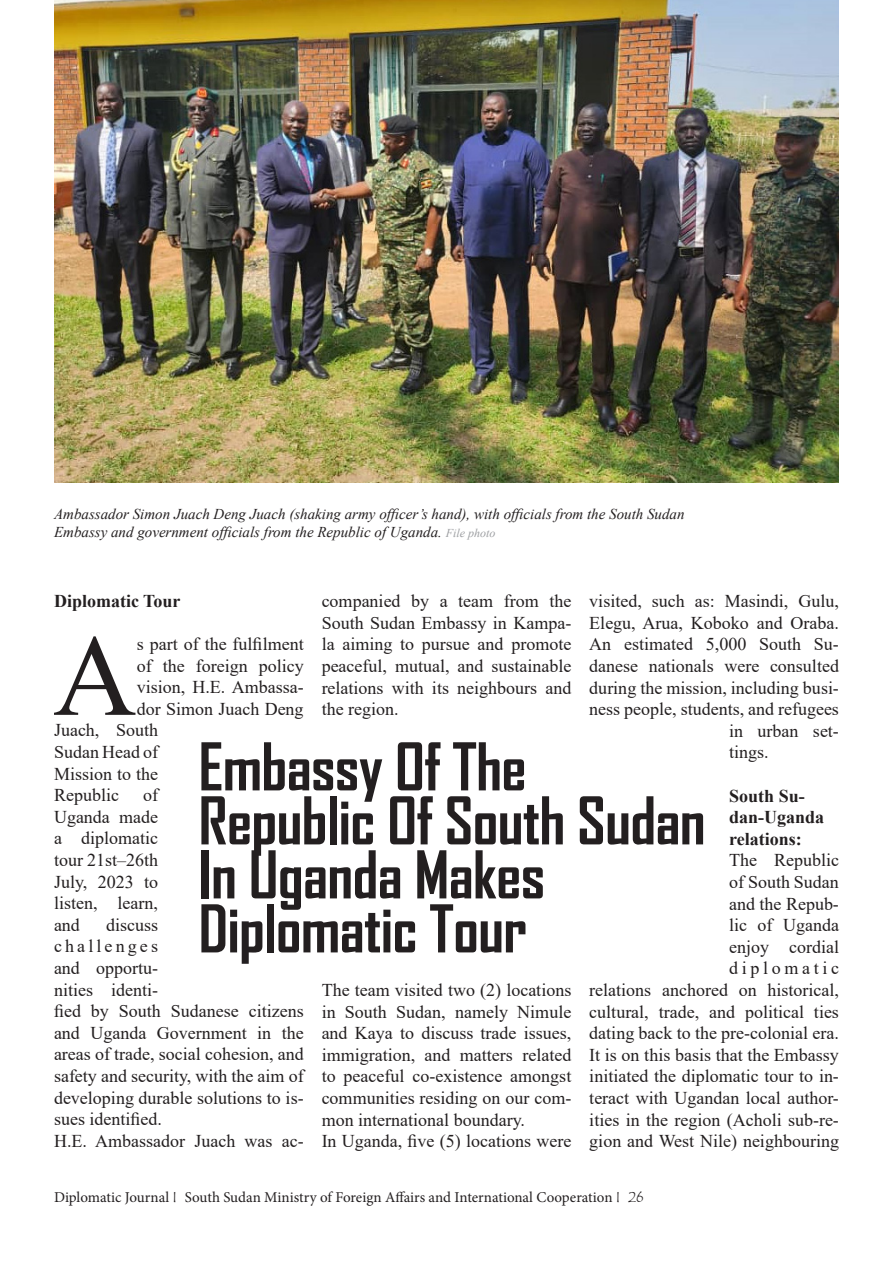
<style>
.page{position:relative;width:893px;height:1263px;background:#fff}
.page>*{position:absolute;margin:0;border:0;box-sizing:border-box;transform-origin:0 0}
.t1{font:115.8px "Times New Roman";color:#231f20}
.t2{font:700 63px/54px "Agency FB";letter-spacing:-.01em;color:#231f20}
.t3{font:18px/21.6px "Times New Roman";color:#231f20;text-align:justify}
.t4{font:700 18px/21.6px "Times New Roman";color:#231f20}
.t5{font:italic 15px/18px "Times New Roman";color:#231f20}
.t6{font:15px "Minion Pro";letter-spacing:-.005em;color:#231f20}
.s1{font-size:12px;color:#9d9fa2}
.s2{font-family:"Tempus Sans ITC"}
</style>
<div class="page">
<img style="left:54px;top:0;width:785px;height:482px">
<p class="t5" style="left:54px;top:504px;width:632px">Ambassador Simon Juach Deng Juach (shaking army officer’s hand), with officials from the South Sudan<br>Embassy and government officials from the Republic of Uganda. <span class="s1">File photo</span></p>
<p class="t3" style="left:322px;top:590px;width:251px">companied by a team from the South Sudan Embassy in Kampa&shy;la aiming to pursue and promote peaceful, mutual, and sustainable relations with its neighbours and the region.</p>
<p class="t3" style="left:589px;top:590px;width:251px">visited, such as: Masindi, Gulu,</p>
<p class="t3" style="left:589px;top:611px;width:251px">Elegu, Arua, Koboko and Oraba.</p>
<p class="t3" style="left:589px;top:633px;width:251px">An estimated 5,000 South Su-</p>
<p class="t3" style="left:589px;top:654px;width:251px">danese nationals were consulted</p>
<p class="t3" style="left:589px;top:676px;width:251px">during the mission, including busi-</p>
<p class="t3" style="left:589px;top:698px;width:251px">ness people, students, and refugees</p>
<p class="t3" style="left:729px;top:719px;width:111px">in urban set-</p>
<p class="t3" style="left:729px;top:741px;width:41px">tings.</p>
<p class="t4" style="left:729px;top:784px;width:97px">South Su&shy;dan-Uganda relations:</p>
<p class="t3" style="left:589px;top:849px;width:251px;text-align:right">The Republic<br>of South Sudan<br>and the Repub-<br>lic of Uganda<br>enjoy cordial<br>diplomatic<br>relations anchored on historical, cultural, trade, and political ties dating back to the pre-colonial era.<br>It is on this basis that the Embassy initiated the diplomatic tour to in&shy;teract with Ugandan local author&shy;ities in the region (Acholi sub-re&shy;gion and West Nile) neighbouring</p>
<p class="t4" style="left:54px;top:589px;width:128px">Diplomatic Tour</p>
<p class="t1" style="left:53px;top:594px;width:85px">A</p>
<p class="t3" style="left:137px;top:633px;width:168px">s part of the fulfilment</p>
<p class="t3" style="left:137px;top:654px;width:168px">of the foreign policy</p>
<p class="t3" style="left:137px;top:676px;width:168px">vision, H.E. Ambassa-</p>
<p class="t3" style="left:137px;top:697px;width:168px">dor Simon Juach Deng</p>
<p class="t3" style="left:54px;top:719px;width:106px">Juach, South</p>
<p class="t3" style="left:54px;top:741px;width:106px">Sudan Head of</p>
<p class="t3" style="left:54px;top:762px;width:106px">Mission to the</p>
<p class="t3" style="left:54px;top:784px;width:66px">Republic</p>
<p class="t2" style="left:199px;top:738px;width:330px">Embassy Of The</p>
<p class="t3" style="left:54px;top:784px;width:106px;text-indent:89px">of Uganda made a diplomatic tour 21st–26th July, 2023 to listen, learn, and</p>
<p class="t2" style="left:199px;top:792px;width:509px">Republic Of South Sudan<br>In Uganda Makes</p>
<p class="t2" style="left:199px;top:900px;width:330px">Diplomatic Tour</p>
<p class="t3" style="left:54px;top:913px;width:251px;text-align:left;text-indent:52px">discuss<br>challenges<br>and opportu-<br>nities identi-<br>fied by South Sudanese citizens and Uganda Government in the areas of trade, social cohesion, and safety and security, with the aim of developing durable solutions to is&shy;sues identified.</p>
<p class="t3" style="left:54px;top:1129px;width:251px">H.E. Ambassador Juach was ac-</p>
<p class="t3" style="left:322px;top:978px;width:251px">The team visited two (2) locations in South Sudan, namely Nimule and Kaya to discuss trade issues, immigration, and matters related to peaceful co-existence amongst communities residing on our com&shy;mon international boundary.</p>
<p class="t3" style="left:322px;top:1130px;width:251px">In Uganda, five (5) locations were</p>
<p class="t6" style="left:54px;top:1187px;width:591px">Diplomatic Journal <span class="s2">I</span> South Sudan Ministry of Foreign Affairs and International Cooperation <span class="s2">I 26</span></p>
</div>
